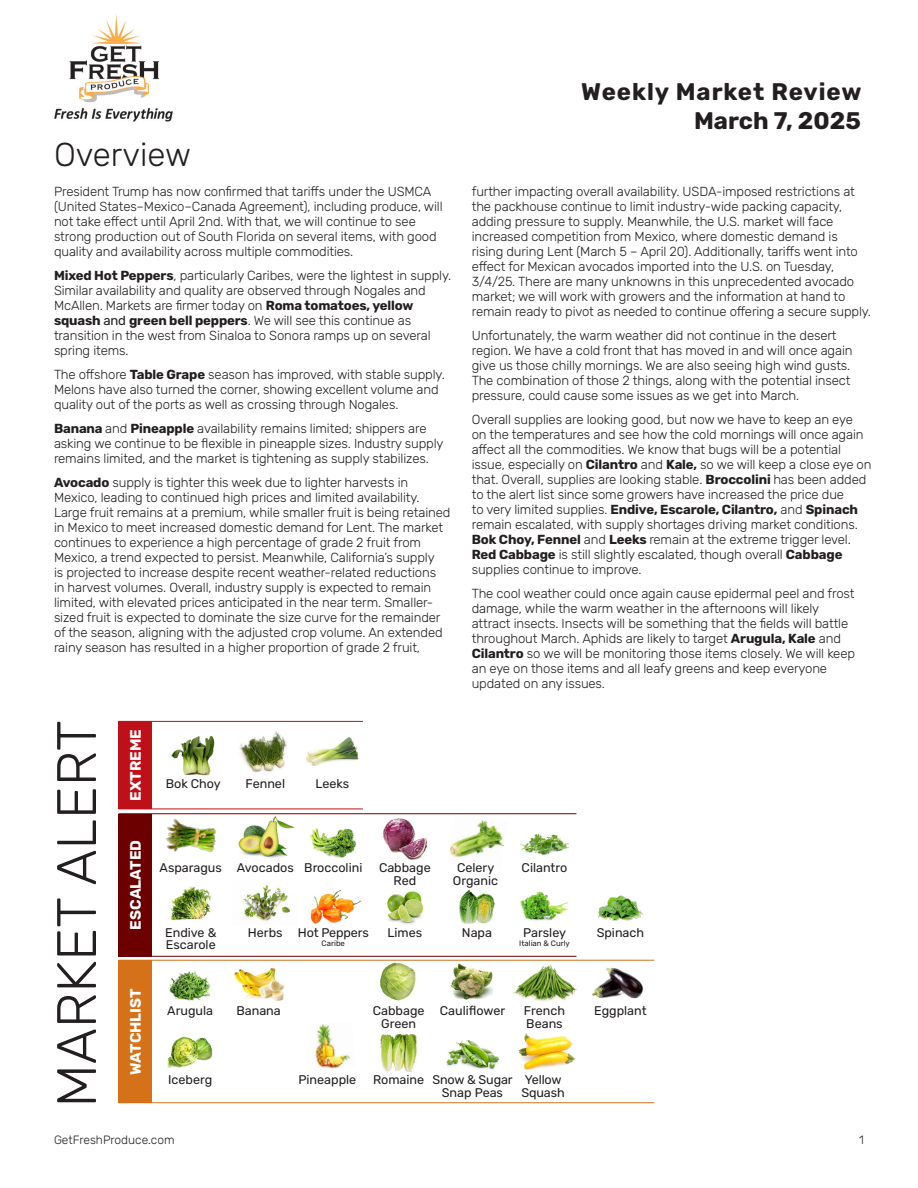
<style>
.page{position:relative;width:918px;height:1188px;background:#fff}
.page>*{position:absolute;margin:0;border:0;box-sizing:border-box;transform-origin:0 0}
.t1{font:300 55.5px "Rubik";color:#231f20}
.t2{font:300 33px "Rubik";color:#231f20}
.t3{font:700 24px "Rubik";letter-spacing:.03em;color:#231f20}
.t4{font:700 24px "Rubik";color:#231f20}
.t5{font:700 15.15px "Rubik";color:#fff}
.t6{font:300 13.2px/15px "Rubik";letter-spacing:-.01em;color:#231f20}
.MARKET_NAME{font:12.6px/12.6px "Rubik";color:#231f20}
.t7{font:300 12px "Rubik";color:#231f20}
.MARKET_NAME-2{font:7.8px "Rubik";color:#231f20}
.s1{font-weight:700}
.s2{font-weight:400}
</style>
<div class="page">
<img style="left:54px;top:14px;width:119px;height:108px">
<img style="left:592px;top:959px;width:51px;height:40px">
<img style="left:451px;top:963px;width:42px;height:37px">
<img style="left:306px;top:737px;width:52px;height:28px">
<div style="left:119px;top:721px;width:33px;height:88px;background:#bd1018"></div>
<div style="left:119px;top:960px;width:33px;height:143px;background:#d47119"></div>
<hr style="left:119px;top:721px;width:244px;height:1px;background:#bd1018">
<hr style="left:119px;top:960px;width:535px;height:1px;background:#d47119">
<hr style="left:119px;top:1102px;width:535px;height:1px;background:#d47119">
<img style="left:171px;top:736px;width:44px;height:40px">
<img style="left:310px;top:828px;width:47px;height:30px">
<img style="left:446px;top:1040px;width:54px;height:30px">
<img style="left:518px;top:1033px;width:57px;height:38px">
<img style="left:315px;top:1024px;width:36px;height:45px">
<img style="left:387px;top:891px;width:37px;height:33px">
<hr style="left:119px;top:809px;width:244px;height:1px;background:#bd1018">
<img style="left:449px;top:820px;width:56px;height:38px">
<img style="left:383px;top:818px;width:44px;height:42px">
<img style="left:598px;top:895px;width:45px;height:26px">
<img style="left:459px;top:889px;width:36px;height:34px">
<img style="left:513px;top:964px;width:65px;height:38px">
<img style="left:243px;top:884px;width:47px;height:37px">
<img style="left:310px;top:890px;width:51px;height:34px">
<img style="left:239px;top:731px;width:48px;height:41px">
<img style="left:238px;top:816px;width:56px;height:42px">
<img style="left:520px;top:891px;width:48px;height:30px">
<div style="left:119px;top:814px;width:33px;height:142px;background:#6c0000"></div>
<hr style="left:119px;top:813px;width:457px;height:1px;background:#6c0000">
<img style="left:166px;top:819px;width:50px;height:34px">
<hr style="left:119px;top:956px;width:457px;height:1px;background:#6c0000">
<img style="left:521px;top:834px;width:47px;height:21px">
<img style="left:170px;top:886px;width:42px;height:35px">
<img style="left:380px;top:962px;width:36px;height:39px">
<img style="left:168px;top:1036px;width:45px;height:31px">
<img style="left:169px;top:971px;width:42px;height:30px">
<img style="left:234px;top:967px;width:51px;height:34px">
<img style="left:380px;top:1034px;width:37px;height:38px">
<p class="t2" style="left:54px;top:136px;width:139px">Overview</p>
<p class="t6" style="left:54px;top:185px;width:390px">President Trump has now confirmed that tariffs under the USMCA (United States–Mexico–Canada Agreement), including produce, will</p>
<p class="t6" style="left:54px;top:215px;width:384px">not take effect until April 2nd. With that, we will continue to see strong production out of South Florida on several items, with good quality and availability across multiple commodities.</p>
<p class="t6" style="left:54px;top:269px;width:399px"><span class="s1">Mixed Hot Peppers</span>, particularly Caribes, were the lightest in supply.<br>Similar availability and quality are observed through Nogales and McAllen. Markets are firmer today on <span class="s1">Roma tomatoes, yellow squash</span> <span class="s2">and</span> <span class="s1">green bell peppers</span>. We will see this continue as transition in the west from Sinaloa to Sonora ramps up on several spring items.</p>
<p class="t6" style="left:54px;top:368px;width:392px">The offshore <span class="s1">Table Grape</span> season has improved, with stable supply.<br>Melons have also turned the corner, showing excellent volume and quality out of the ports as well as crossing through Nogales.</p>
<p class="t6" style="left:54px;top:422px;width:391px"><span class="s1">Banana</span> and <span class="s1">Pineapple</span> availability remains limited; shippers are asking we continue to be flexible in pineapple sizes. Industry supply remains limited, and the market is tightening as supply stabilizes.</p>
<p class="t6" style="left:54px;top:476px;width:398px"><span class="s1">Avocado</span> supply is tighter this week due to lighter harvests in Mexico, leading to continued high prices and limited availability.<br>Large fruit remains at a premium, while smaller fruit is being retained in Mexico to meet increased domestic demand for Lent. The market continues to experience a high percentage of grade 2 fruit from Mexico, a trend expected to persist. Meanwhile, California’s supply<br>is projected to increase despite recent weather-related reductions<br>in harvest volumes. Overall, industry supply is expected to remain limited, with elevated prices anticipated in the near term. Smaller&shy;sized fruit is expected to dominate the size curve for the remainder of the season, aligning with the adjusted crop volume. An extended rainy season has resulted in a higher proportion of grade 2 fruit,</p>
<p class="t3" style="left:581px;top:78px;width:282px">Weekly Market Review</p>
<p class="t4" style="left:694px;top:107px;width:168px">March 7, 2025</p>
<p class="t6" style="left:472px;top:184px;width:388px">further impacting overall availability. USDA-imposed restrictions at the packhouse continue to limit industry-wide packing capacity, adding pressure to supply. Meanwhile, the U.S. market will face increased competition from Mexico, where domestic demand is rising during Lent (March 5 – April 20). Additionally, tariffs went into</p>
<p class="t6" style="left:472px;top:259px;width:384px">effect for Mexican avocados imported into the U.S. on Tuesday,<br>3/4/25. There are many unknowns in this unprecedented avocado</p>
<p class="t6" style="left:472px;top:289px;width:401px">market; we will work with growers and the information at hand to remain ready to pivot as needed to continue offering a secure supply.</p>
<p class="t6" style="left:472px;top:328px;width:382px">Unfortunately, the warm weather did not continue in the desert region. We have a cold front that has moved in and will once again give us those chilly mornings. We are also seeing high wind gusts.<br>The combination of those 2 things, along with the potential insect pressure, could cause some issues as we get into March.</p>
<p class="t6" style="left:472px;top:412px;width:401px">Overall supplies are looking good, but now we have to keep an eye<br>on the temperatures and see how the cold mornings will once again affect all the commodities. We know that bugs will be a potential issue, especially on <span class="s1">Cilantro</span> and <span class="s1">Kale,</span> so we will keep a close eye on that. Overall, supplies are looking stable. <span class="s1">Broccolini</span> has been added to the alert list since some growers have increased the price due<br>to very limited supplies. <span class="s1">Endive, Escarole, Cilantro,</span> and <span class="s1">Spinach </span>remain escalated, with supply shortages driving market conditions.<br><span class="s1">Bok Choy, Fennel</span> and <span class="s1">Leeks</span> remain at the extreme trigger level.<br><span class="s1">Red Cabbage</span> is still slightly escalated, though overall <span class="s1">Cabbage </span>supplies continue to improve.</p>
<p class="t6" style="left:472px;top:586px;width:384px">The cool weather could once again cause epidermal peel and frost</p>
<p class="t6" style="left:472px;top:601px;width:385px">damage, while the warm weather in the afternoons will likely attract insects. Insects will be something that the fields will battle throughout March. Aphids are likely to target <span class="s1">Arugula, Kale</span> and <span class="s1">Cilantro</span> so we will be monitoring those items closely. We will keep an eye on those items and all leafy greens and keep everyone updated on any issues.</p>
<p class="t1" style="left:46px;top:1108px;width:389px;rotate:-90deg">MARKET ALERT</p>
<p class="t5" style="left:127px;top:801px;width:73px;rotate:-90deg">EXTREME</p>
<p class="t5" style="left:127px;top:930px;width:91px;rotate:-90deg">ESCALATED</p>
<p class="t5" style="left:127px;top:1075px;width:88px;rotate:-90deg">WATCHLIST</p>
<p class="MARKET_NAME" style="left:166px;top:778px;width:57px">Bok Choy</p>
<p class="MARKET_NAME" style="left:246px;top:778px;width:41px">Fennel</p>
<p class="MARKET_NAME" style="left:315px;top:778px;width:35px">Leeks</p>
<p class="MARKET_NAME" style="left:160px;top:862px;width:64px">Asparagus</p>
<p class="MARKET_NAME" style="left:237px;top:862px;width:58px">Avocados</p>
<p class="MARKET_NAME" style="left:304px;top:862px;width:60px">Broccolini</p>
<p class="MARKET_NAME" style="left:379px;top:862px;width:53px">Cabbage</p>
<p class="MARKET_NAME" style="left:394px;top:874px;width:24px">Red</p>
<p class="MARKET_NAME" style="left:165px;top:926px;width:53px">Endive &amp;<br>Escarole</p>
<p class="MARKET_NAME" style="left:248px;top:926px;width:36px">Herbs</p>
<p class="MARKET_NAME" style="left:298px;top:926px;width:72px">Hot Peppers</p>
<p class="MARKET_NAME-2" style="left:322px;top:939px;width:25px">Caribe</p>
<p class="MARKET_NAME" style="left:388px;top:926px;width:36px">Limes</p>
<p class="MARKET_NAME" style="left:457px;top:862px;width:39px">Celery</p>
<p class="MARKET_NAME" style="left:453px;top:874px;width:47px">Organic</p>
<p class="MARKET_NAME" style="left:522px;top:862px;width:47px">Cilantro</p>
<p class="MARKET_NAME" style="left:462px;top:926px;width:32px">Napa</p>
<p class="MARKET_NAME" style="left:523px;top:926px;width:44px">Parsley</p>
<p class="MARKET_NAME-2" style="left:519px;top:939px;width:52px">Italian &amp; Curly</p>
<p class="MARKET_NAME" style="left:167px;top:1005px;width:47px">Arugula</p>
<p class="MARKET_NAME" style="left:440px;top:1005px;width:67px">Cauliflower</p>
<p class="MARKET_NAME" style="left:373px;top:1005px;width:53px">Cabbage</p>
<p class="MARKET_NAME" style="left:381px;top:1018px;width:36px">Green</p>
<p class="MARKET_NAME" style="left:236px;top:1005px;width:46px">Banana</p>
<p class="MARKET_NAME" style="left:524px;top:1005px;width:43px">French<br>Beans</p>
<p class="MARKET_NAME" style="left:168px;top:1074px;width:46px">Iceberg</p>
<p class="MARKET_NAME" style="left:299px;top:1074px;width:59px">Pineapple</p>
<p class="MARKET_NAME" style="left:373px;top:1074px;width:53px">Romaine</p>
<p class="MARKET_NAME" style="left:432px;top:1074px;width:82px;text-align:center">Snow &amp; Sugar<br>Snap Peas</p>
<p class="MARKET_NAME" style="left:525px;top:1074px;width:38px">Yellow</p>
<p class="MARKET_NAME" style="left:521px;top:1086px;width:45px">Squash</p>
<p class="t7" style="left:54px;top:1133px;width:122px">GetFreshProduce.com</p>
<p class="MARKET_NAME" style="left:597px;top:926px;width:49px">Spinach</p>
<p class="MARKET_NAME" style="left:594px;top:1005px;width:54px">Eggplant</p>
<p class="t7" style="left:859px;top:1133px;width:6px">1</p>
</div>
